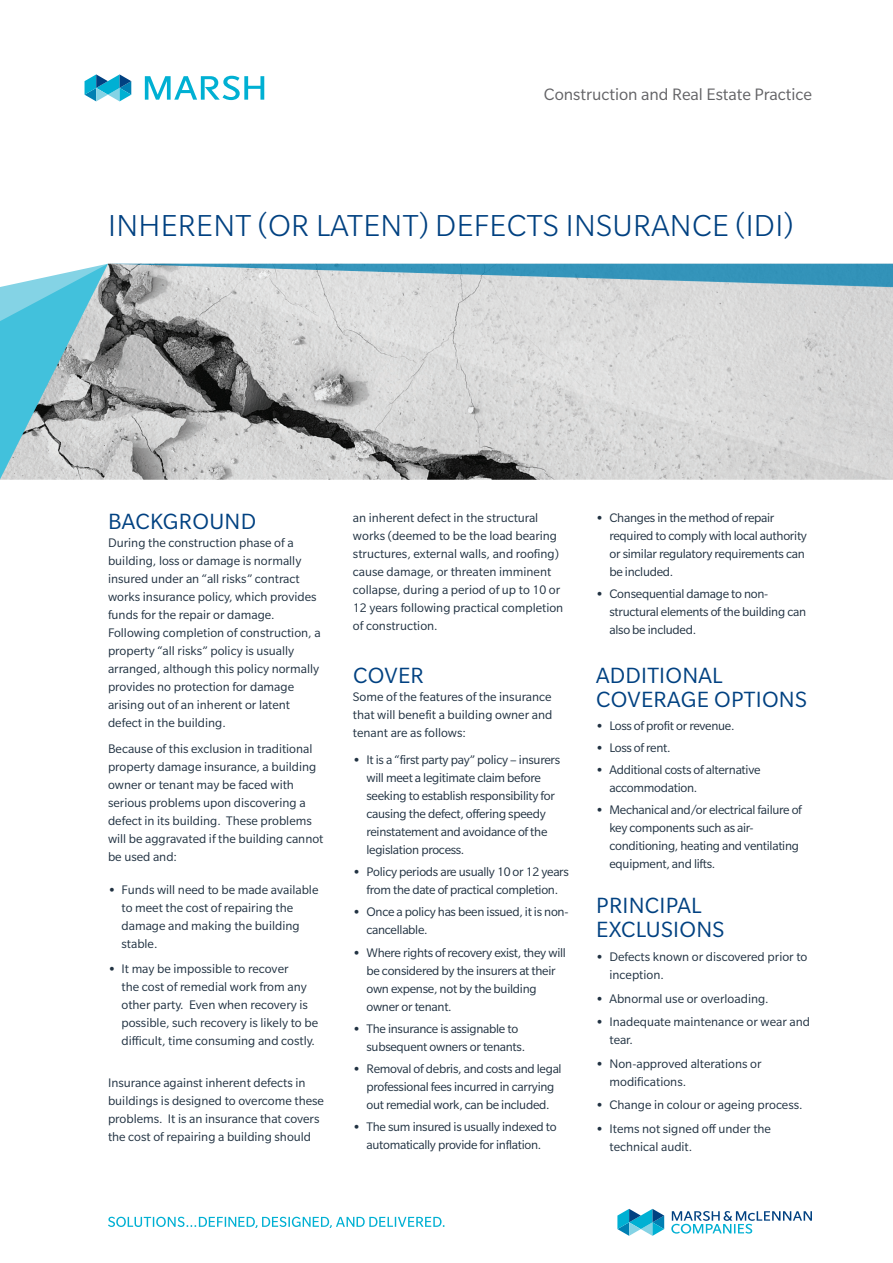
<style>
.page{position:relative;width:893px;height:1263px;background:#fff}
.page>*{position:absolute;margin:0;border:0;box-sizing:border-box;transform-origin:0 0}
.t1{font:300 33px "Slate Pro";letter-spacing:.01em;color:#014181}
.t2{font:24px/24px "Slate Pro";letter-spacing:.01em;color:#014181}
.t3{font:18px "Slate Pro";color:#636366}
.t4{font:13.5px/18px "Slate Pro";color:#213242}
.t5{font:13.5px/18px "Slate Pro";letter-spacing:-.02em;color:#213242}
.s1{font-weight:700}
</style>
<div class="page">
<svg style="left:671px;top:1211px;width:141px;height:22px"></svg>
<svg style="left:617px;top:1209px;width:47px;height:27px"></svg>
<svg style="left:85px;top:74px;width:46px;height:27px"></svg>
<svg style="left:145px;top:76px;width:119px;height:24px"></svg>
<svg style="left:108px;top:1217px;width:337px;height:11px"></svg>
<svg style="left:0;top:264px;width:108px;height:216px;background:#8bbfcb"></svg>
<svg style="left:108px;top:264px;width:785px;height:216px;background:#bfc4c6"></svg>
<h3 class="t3" style="left:544px;top:85px;width:270px">Construction and Real Estate Practice</h3>
<h1 class="t1" style="left:108px;top:208px;width:687px">INHERENT (OR LATENT) DEFECTS INSURANCE (IDI)</h1>
<h2 class="t2" style="left:108px;top:509px;width:149px">BACKGROUND</h2>
<p class="t4" style="left:108px;top:533px;width:214px">During the construction phase of a building, loss or damage is normally insured under an “all risks” contract works insurance policy, which provides funds for the repair or damage.<br>Following completion of construction, a property “all risks” policy is usually arranged, although this policy normally provides no protection for damage arising out of an inherent or latent defect in the building.</p>
<p class="t4" style="left:108px;top:740px;width:217px">Because of this exclusion in traditional property damage insurance, a building owner or tenant may be faced with serious problems upon discovering a defect in its building. These problems will be aggravated if the building cannot be used and:</p>
<p class="t4" style="left:122px;top:881px;width:198px;text-indent:-14px"><span class="s1">•</span> Funds will need to be made available to meet the cost of repairing the damage and making the building stable.</p>
<p class="t4" style="left:122px;top:959px;width:198px;text-indent:-14px"><span class="s1">•</span> It may be impossible to recover<br>the cost of remedial work from any other party. Even when recovery is possible, such recovery is likely to be difficult, time consuming and costly.</p>
<p class="t4" style="left:108px;top:1074px;width:218px">Insurance against inherent defects in buildings is designed to overcome these problems. It is an insurance that covers the cost of repairing a building should</p>
<p class="t4" style="left:353px;top:508px;width:212px">an inherent defect in the structural works (deemed to be the load bearing structures, external walls, and roofing) cause damage, or threaten imminent collapse, during a period of up to 10 or 12 years following practical completion of construction.</p>
<h2 class="t2" style="left:353px;top:664px;width:72px">COVER</h2>
<p class="t4" style="left:353px;top:688px;width:201px;text-align:justify">Some of the features of the insurance that will benefit a building owner and tenant are as follows:</p>
<p class="t5" style="left:366px;top:751px;width:195px;text-indent:-14px"><span class="s1">•</span> It is a “first party pay” policy – insurers will meet a legitimate claim before seeking to establish responsibility for causing the defect, offering speedy reinstatement and avoidance of the legislation process.</p>
<p class="t5" style="left:353px;top:863px;width:218px;text-align:center"><span class="s1">•</span> Policy periods are usually 10 or 12 years from the date of practical completion.</p>
<p class="t5" style="left:366px;top:903px;width:204px;text-indent:-14px"><span class="s1">•</span> Once a policy has been issued, it is non&shy;cancellable.</p>
<p class="t5" style="left:366px;top:943px;width:201px;text-indent:-14px"><span class="s1">•</span> Where rights of recovery exist, they will be considered by the insurers at their own expense, not by the building owner or tenant.</p>
<p class="t5" style="left:366px;top:1019px;width:160px;text-indent:-14px"><span class="s1">•</span> The insurance is assignable to subsequent owners or tenants.</p>
<p class="t5" style="left:353px;top:1060px;width:210px;text-align:center"><span class="s1">•</span> Removal of debris, and costs and legal professional fees incurred in carrying out remedial work, can be included.</p>
<p class="t5" style="left:353px;top:1118px;width:205px;text-align:center"><span class="s1">•</span> The sum insured is usually indexed to automatically provide for inflation.</p>
<p class="t5" style="left:609px;top:508px;width:199px;text-indent:-14px"><span class="s1">•</span> Changes in the method of repair required to comply with local authority or similar regulatory requirements can be included.</p>
<p class="t5" style="left:609px;top:585px;width:198px;text-indent:-14px"><span class="s1">•</span> Consequential damage to non&shy;structural elements of the building can also be included.</p>
<h2 class="t2" style="left:596px;top:664px;width:212px">ADDITIONAL<br>COVERAGE OPTIONS</h2>
<p class="t5" style="left:596px;top:716px;width:140px"><span class="s1">•</span> Loss of profit or revenue.</p>
<p class="t5" style="left:596px;top:739px;width:76px"><span class="s1">•</span> Loss of rent.</p>
<p class="t5" style="left:609px;top:761px;width:152px;text-indent:-14px"><span class="s1">•</span> Additional costs of alternative accommodation.</p>
<p class="t5" style="left:609px;top:801px;width:194px;text-indent:-14px"><span class="s1">•</span> Mechanical and/or electrical failure of key components such as air&shy;conditioning, heating and ventilating equipment, and lifts.</p>
<h2 class="t2" style="left:596px;top:894px;width:130px">PRINCIPAL<br>EXCLUSIONS</h2>
<p class="t4" style="left:609px;top:948px;width:199px;text-indent:-14px"><span class="s1">•</span> Defects known or discovered prior to inception.</p>
<p class="t4" style="left:596px;top:989px;width:174px"><span class="s1">•</span> Abnormal use or overloading.</p>
<p class="t4" style="left:609px;top:1013px;width:202px;text-indent:-14px"><span class="s1">•</span> Inadequate maintenance or wear and tear.</p>
<p class="t4" style="left:609px;top:1054px;width:154px;text-indent:-14px"><span class="s1">•</span> Non-approved alterations or modifications.</p>
<p class="t4" style="left:596px;top:1096px;width:208px"><span class="s1">•</span> Change in colour or ageing process.</p>
<p class="t4" style="left:609px;top:1119px;width:163px;text-indent:-14px"><span class="s1">•</span> Items not signed off under the technical audit.</p>
</div>
